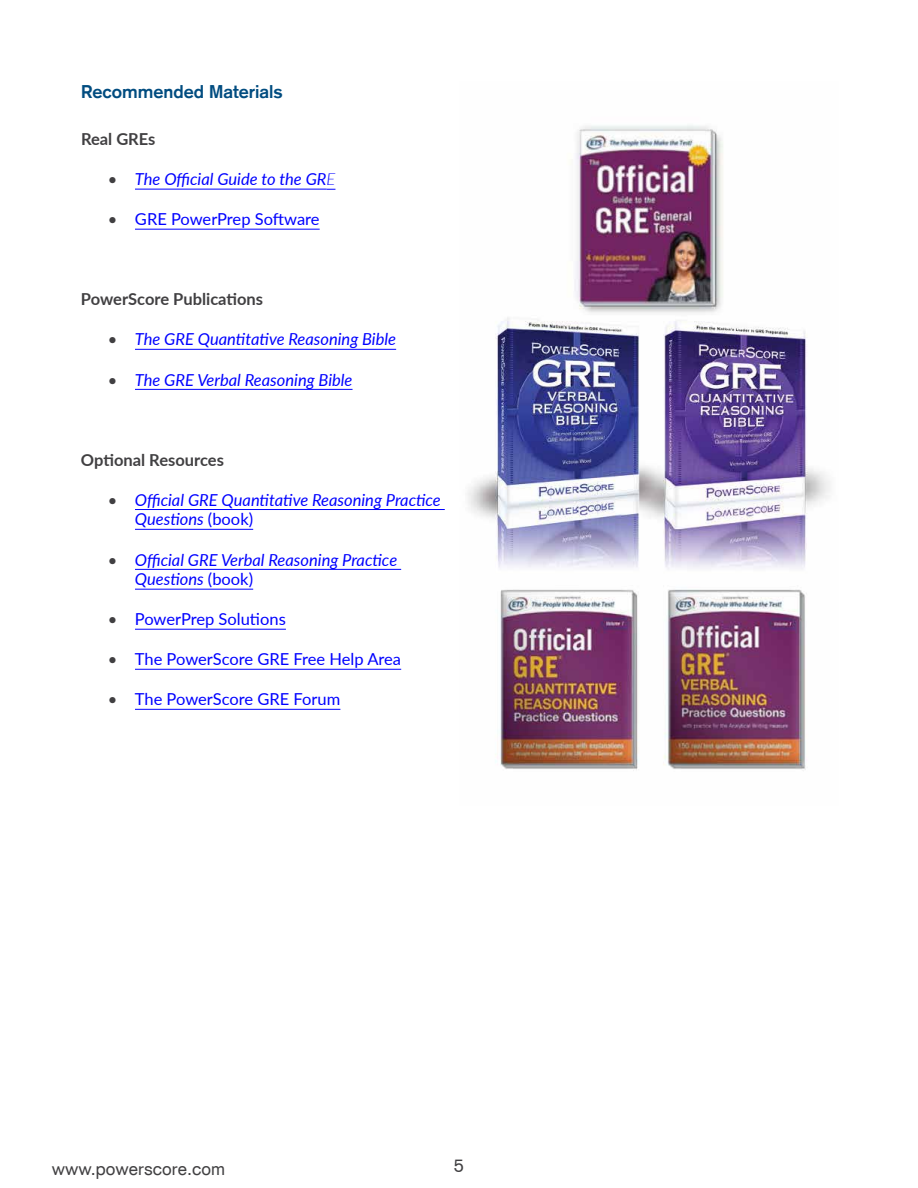
<style>
.page{position:relative;width:918px;height:1188px;background:#fff}
.page>*{position:absolute;margin:0;border:0;box-sizing:border-box;transform-origin:0 0}
.t1{font:700 18px "Akzidenz Grotesk";color:#004c80}
.t2{font:18px "Akzidenz Grotesk";color:#414042}
.t3{font:italic 16.5px/19.8px "Lato";color:#00f}
.t4{font:16.5px "Lato";letter-spacing:-.005em;color:#00f}
.t5{font:700 16.5px "Lato";color:#414042}
.s1{color:#414042}
.s2{font-weight:300}
.s3{font-style:normal}
</style>
<div class="page">
<hr style="left:135px;top:189px;width:192px;height:1px;background:#00f">
<hr style="left:135px;top:229px;width:185px;height:1px;background:#00f">
<hr style="left:135px;top:349px;width:261px;height:1px;background:#00f">
<hr style="left:135px;top:389px;width:218px;height:1px;background:#00f">
<hr style="left:135px;top:509px;width:310px;height:1px;background:#00f">
<hr style="left:135px;top:529px;width:118px;height:1px;background:#00f">
<hr style="left:135px;top:569px;width:266px;height:1px;background:#00f">
<hr style="left:135px;top:589px;width:118px;height:1px;background:#00f">
<hr style="left:135px;top:629px;width:151px;height:1px;background:#00f">
<hr style="left:135px;top:669px;width:266px;height:1px;background:#00f">
<hr style="left:135px;top:709px;width:205px;height:1px;background:#00f">
<img style="left:467px;top:125px;width:363px;height:646px">
<p class="t1" style="left:81px;top:81px;width:203px">Recommended Materials</p>
<p class="t5" style="left:81px;top:127px;width:76px">Real GREs</p>
<p class="t3" style="left:108px;top:169px;width:229px"><span class="s1">•</span> The Official Guide to the GR<span class="s2">E</span></p>
<p class="t4" style="left:108px;top:208px;width:213px"><span class="s1">•</span> GRE PowerPrep Software</p>
<p class="t5" style="left:81px;top:287px;width:184px">PowerScore Publications</p>
<p class="t3" style="left:108px;top:329px;width:290px"><span class="s1">•</span> The GRE Quantitative Reasoning Bible</p>
<p class="t3" style="left:108px;top:369px;width:246px"><span class="s1">•</span> The GRE Verbal Reasoning Bible</p>
<p class="t5" style="left:81px;top:447px;width:145px">Optional Resources</p>
<p class="t3" style="left:135px;top:489px;width:307px;text-indent:-27px"><span class="s1">•</span> Official GRE Quantitative Reasoning Practice<br>Questions <span class="s3">(book)</span></p>
<p class="t3" style="left:135px;top:549px;width:264px;text-indent:-27px"><span class="s1">•</span> Official GRE Verbal Reasoning Practice<br>Questions <span class="s3">(book)</span></p>
<p class="t4" style="left:108px;top:608px;width:179px"><span class="s1">•</span> PowerPrep Solutions</p>
<p class="t4" style="left:108px;top:648px;width:295px"><span class="s1">•</span> The PowerScore GRE Free Help Area</p>
<p class="t4" style="left:108px;top:688px;width:234px"><span class="s1">•</span> The PowerScore GRE Forum</p>
<p class="t2" style="left:52px;top:1157px;width:175px">www.powerscore.com</p>
<p class="t2" style="left:454px;top:1154px;width:12px">5</p>
</div>
